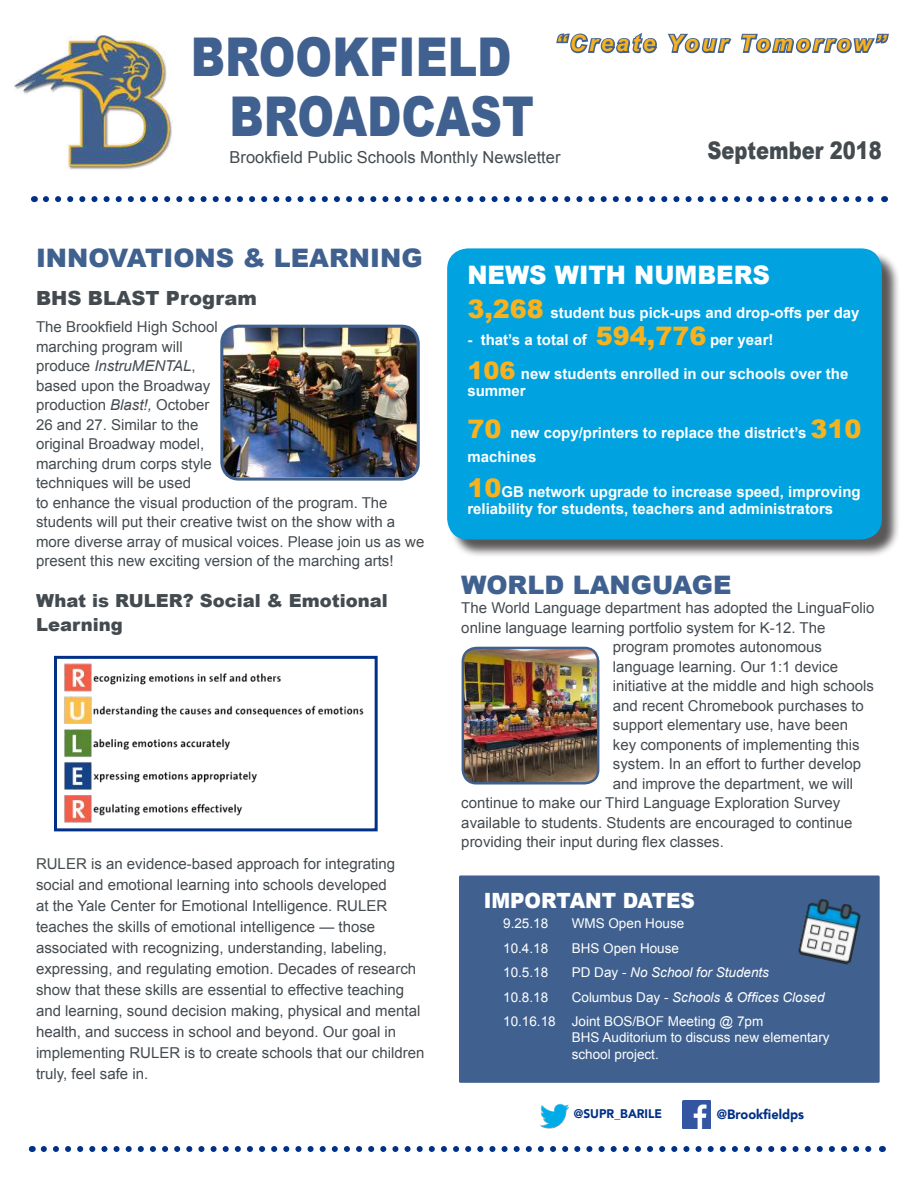
<style>
.page{position:relative;width:918px;height:1188px;background:#fff}
.page>*{position:absolute;margin:0;border:0;box-sizing:border-box;transform-origin:0 0}
.t1{font:900 54.9px "Arial";color:#40618f;scale:.81 1}
.t2{font:900 53.55px "Arial";color:#40618f;scale:.83 1}
.t3{font:900 25.5px "Arial";color:#40618f}
.t4{font:900 25.5px "Arial";color:#fff;scale:.95 1}
.t5{font:900 24.15px "Arial";color:#444b50;scale:.81 1}
.t6{font:italic 700 22.5px "Arial";letter-spacing:.14em;color:#f8b21e}
.t7{font:900 21px "Arial";color:#fff;scale:.95 1}
.t8{font:900 19.5px "Arial";color:#444b50}
.t9{font:900 18px/23.4px "Arial";color:#444b50}
.t10{font:16.5px "Arial";color:#444b50}
.t11{font:15px/19.5px "Arial";color:#444b50}
.t12{font:700 15px/17.2px "Arial";color:#fff}
.t13{font:13.5px/24.5px "Arial";color:#fff}
.t14{font:italic 13.5px "Arial";color:#fff}
.t15{font:900 13.5px "Avenir";color:#003087;scale:.95 1}
.t16{font:900 12.6px "Avenir";color:#003087;scale:.95 1}
.s1{font-style:italic}
.s2{font-weight:900;font-size:25.5px;color:#f8b21e}
.s3{font-weight:900;font-size:24px;color:#f8b21e}
.s4{font-style:normal}
</style>
<div class="page">
<div style="left:449px;top:251px;width:452px;height:307px;background:#231f20;opacity:.75"></div>
<div style="left:447px;top:248px;width:435px;height:292px;background:#00a3e0;border-radius:21px"></div>
<img style="left:14px;top:35px;width:159px;height:135px">
<svg style="left:46px;top:196px;width:828px;height:6px"></svg>
<div style="left:459px;top:875px;width:421px;height:208px;background:#40618f;border-radius:2px"></div>
<img style="left:540px;top:1103px;width:29px;height:26px">
<img style="left:682px;top:1100px;width:29px;height:28px">
<svg style="left:556px;top:33px;width:101px;height:21px"></svg>
<svg style="left:668px;top:33px;width:64px;height:21px"></svg>
<svg style="left:741px;top:33px;width:148px;height:21px"></svg>
<img style="left:798px;top:899px;width:63px;height:66px">
<img style="left:224px;top:326px;width:192px;height:151px">
<div style="left:220px;top:325px;width:200px;height:156px;border:3px solid #40618f;border-radius:17px"></div>
<img style="left:64px;top:663px;width:300px;height:160px">
<div style="left:54px;top:656px;width:324px;height:175px;border:3px solid #003087"></div>
<svg style="left:44px;top:1146px;width:828px;height:6px"></svg>
<img style="left:463px;top:648px;width:135px;height:134px">
<div style="left:462px;top:647px;width:137px;height:138px;border:2px solid #40618f;border-radius:14px"></div>
<h3 class="t6" style="left:555px;top:29px;width:332px">“Create Your Tomorrow”</h3>
<h2 class="t2" style="left:191px;top:18px;width:388px">BROOKFIELD</h2>
<h1 class="t1" style="left:230px;top:76px;width:377px">BROADCAST</h1>
<p class="t10" style="left:230px;top:147px;width:333px">Brookfield Public Schools Monthly Newsletter</p>
<h3 class="t5" style="left:708px;top:133px;width:217px">September 2018</h3>
<h3 class="t3" style="left:36px;top:239px;width:388px">INNOVATIONS &amp; LEARNING</h3>
<h3 class="t8" style="left:36px;top:284px;width:222px">BHS BLAST Program</h3>
<p class="t11" style="left:36px;top:317px;width:390px">The Brookfield High School<br>marching program will<br>produce <span class="s1">InstruMENTAL</span>,<br>based upon the Broadway<br>production <span class="s1">Blast!,</span> October<br>26 and 27. Similar to the<br>original Broadway model,<br>marching drum corps style<br>techniques will be used<br>to enhance the visual production of the program. The students will put their creative twist on the show with a more diverse array of musical voices. Please join us as we present this new exciting version of the marching arts!</p>
<p class="t9" style="left:36px;top:588px;width:353px">What is RULER? Social &amp; Emotional<br>Learning</p>
<p class="t11" style="left:36px;top:853px;width:390px;line-height:21px">RULER is an evidence-based approach for integrating social and emotional learning into schools developed<br>at the Yale Center for Emotional Intelligence. RULER teaches the skills of emotional intelligence — those associated with recognizing, understanding, labeling, expressing, and regulating emotion. Decades of research show that these skills are essential to effective teaching and learning, sound decision making, physical and mental health, and success in school and beyond. Our goal in implementing RULER is to create schools that our children truly, feel safe in.</p>
<h3 class="t4" style="left:467px;top:256px;width:320px">NEWS WITH NUMBERS</h3>
<p class="t12" style="left:467px;top:304px;width:394px"><span class="s2">3,268</span> student bus pick-ups and drop-offs per day</p>
<p class="t12" style="left:467px;top:331px;width:308px">- that’s a total of <span class="s2">594,776</span> per year!</p>
<p class="t12" style="left:467px;top:366px;width:383px"><span class="s3">106</span> new students enrolled in our schools over the summer</p>
<p class="t12" style="left:467px;top:421px;width:395px;line-height:24px"><span class="s2">70</span> new copy/printers to replace the district’s <span class="s2">310 </span>machines</p>
<p class="t12" style="left:467px;top:484px;width:395px"><span class="s2">10</span>GB network upgrade to increase speed, improving reliability for students, teachers and administrators</p>
<h3 class="t3" style="left:461px;top:566px;width:272px">WORLD LANGUAGE</h3>
<p class="t11" style="left:461px;top:599px;width:415px">The World Language department has adopted the LinguaFolio</p>
<p class="t11" style="left:461px;top:618px;width:366px">online language learning portfolio system for K-12. The</p>
<p class="t11" style="left:613px;top:638px;width:211px">program promotes autonomous</p>
<p class="t11" style="left:613px;top:657px;width:227px">language learning. Our 1:1 device</p>
<p class="t11" style="left:613px;top:677px;width:262px">initiative at the middle and high schools</p>
<p class="t11" style="left:613px;top:696px;width:252px">and recent Chromebook purchases to</p>
<p class="t11" style="left:613px;top:716px;width:237px">support elementary use, have been</p>
<p class="t11" style="left:613px;top:735px;width:248px">key components of implementing this</p>
<p class="t11" style="left:613px;top:755px;width:250px">system. In an effort to further develop</p>
<p class="t11" style="left:613px;top:774px;width:242px">and improve the department, we will</p>
<p class="t11" style="left:461px;top:794px;width:381px">continue to make our Third Language Exploration Survey</p>
<p class="t11" style="left:461px;top:813px;width:393px">available to students. Students are encouraged to continue</p>
<p class="t11" style="left:461px;top:833px;width:264px">providing their input during flex classes.</p>
<h3 class="t7" style="left:484px;top:885px;width:224px">IMPORTANT DATES</h3>
<p class="t13" style="left:503px;top:912px;width:47px">9.25.18</p>
<p class="t13" style="left:572px;top:912px;width:114px">WMS Open House</p>
<p class="t13" style="left:503px;top:936px;width:47px">10.4.18</p>
<p class="t13" style="left:572px;top:936px;width:109px">BHS Open House</p>
<p class="t13" style="left:503px;top:960px;width:47px">10.5.18</p>
<p class="t14" style="left:572px;top:964px;width:199px"><span class="s4">PD Day -</span> No School for Students</p>
<p class="t13" style="left:503px;top:985px;width:47px">10.8.18</p>
<p class="t13" style="left:503px;top:985px;width:323px;text-indent:69px">Columbus Day - <span class="s1">Schools &amp; Offices Closed<br></span>10.16.18 Joint BOS/BOF Meeting @ 7pm</p>
<p class="t13" style="left:572px;top:1030px;width:259px;line-height:16.2px">BHS Auditorium to discuss new elementary school project.</p>
<p class="t16" style="left:574px;top:1103px;width:94px">@SUPR_BARILE</p>
<p class="t15" style="left:717px;top:1102px;width:93px">@Brookfieldps</p>
</div>
